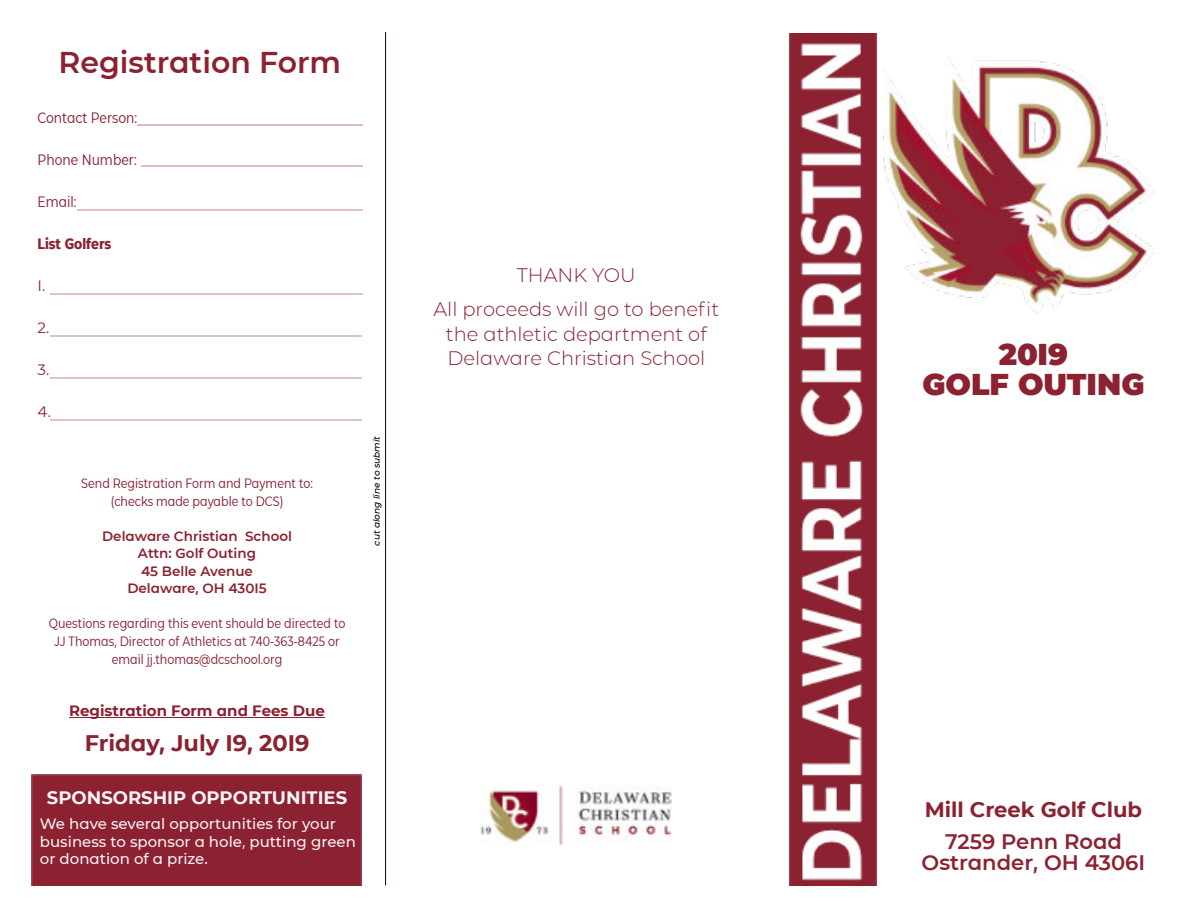
<style>
.page{position:relative;width:1188px;height:918px;background:#fff}
.page>*{position:absolute;margin:0;border:0;box-sizing:border-box;transform-origin:0 0}
.t1{font:600 30px "CMG Sans";color:#8b2131}
.t2{font:900 30px/30px "CMG Sans";color:#8b2131;text-align:center}
.t3{font:700 22.5px "CMG Sans";color:#8b2131}
.t4{font:600 21px/21px "CMG Sans";color:#8b2131;text-align:center}
.t5{font:700 21px "CMG Sans";color:#8b2131}
.t6{font:300 19.5px/34.2px "CMG Sans";color:#8c2131;text-align:center}
.t7{font:700 18px "CMG Sans";color:#fdf4f5}
.t8{font:500 15px/17.5px "CMG Sans";color:#faf3f4}
.t9{font:condensed 15px "CMG Sans";color:#8b2131}
.t10{font:700 15px "CMG Sans";color:#8b2131}
.t11{font:700 condensed 15px "CMG Sans";color:#8b2131}
.t12{font:15px "CMG Sans";color:#8b2131}
.t13{font:condensed 13.5px/17.5px "CMG Sans";color:#8b2131;text-align:center}
.t14{font:600 13.5px/17.5px "CMG Sans";color:#8b2131;text-align:center}
.t15{font:italic 500 9px "CMG Sans";color:#070001}
</style>
<div class="page">
<img style="left:790px;top:33px;width:87px;height:852px">
<img style="left:883px;top:57px;width:272px;height:256px">
<div style="left:32px;top:775px;width:329px;height:110px;background:#8b2131"></div>
<hr style="left:69px;top:717px;width:256px;height:1px;background:#8b2131">
<svg style="left:385px;top:33px;width:1px;height:852px"></svg>
<img style="left:480px;top:785px;width:191px;height:60px">
<h1 class="t1" style="left:58px;top:44px;width:284px">Registration Form</h1>
<p class="t9" style="left:38px;top:108px;width:101px">Contact Person:</p>
<p class="t9" style="left:38px;top:150px;width:101px">Phone Number:</p>
<p class="t9" style="left:38px;top:192px;width:41px">Email:</p>
<p class="t11" style="left:38px;top:234px;width:75px">List Golfers</p>
<p class="t12" style="left:38px;top:276px;width:9px">1.</p>
<p class="t12" style="left:38px;top:318px;width:13px">2.</p>
<p class="t12" style="left:38px;top:360px;width:13px">3.</p>
<p class="t12" style="left:38px;top:402px;width:15px">4.</p>
<p class="t13" style="left:81px;top:475px;width:233px">Send Registration Form and Payment to: (checks made payable to DCS)</p>
<p class="t14" style="left:102px;top:527px;width:191px">Delaware Christian School<br>Attn: Golf Outing<br>45 Belle Avenue<br>Delaware, OH 43015</p>
<p class="t13" style="left:49px;top:615px;width:298px">Questions regarding this event should be directed to<br>JJ Thomas, Director of Athletics at 740-363-8425 or email jj.thomas@dcschool.org</p>
<p class="t10" style="left:69px;top:702px;width:257px">Registration Form and Fees Due</p>
<h2 class="t3" style="left:85px;top:729px;width:226px">Friday, July 19, 2019</h2>
<h3 class="t7" style="left:47px;top:786px;width:302px">SPONSORSHIP OPPORTUNITIES</h3>
<p class="t8" style="left:40px;top:815px;width:318px">We have several opportunities for your business to sponsor a hole, putting green or donation of a prize.</p>
<p class="t15" style="left:371px;top:546px;width:111px;rotate:-90deg">cut along line to submit</p>
<h3 class="t6" style="left:434px;top:258px;width:287px">THANK YOU<br>All proceeds will go to benefit</h3>
<h3 class="t6" style="left:446px;top:321px;width:262px;line-height:24.6px;text-align:left">the athletic department of<br>Delaware Christian School</h3>
<h1 class="t2" style="left:922px;top:339px;width:224px">2019<br>GOLF OUTING</h1>
<h3 class="t5" style="left:925px;top:797px;width:219px">Mill Creek Golf Club</h3>
<h3 class="t4" style="left:922px;top:831px;width:225px">7259 Penn Road<br>Ostrander, OH 43061</h3>
</div>
